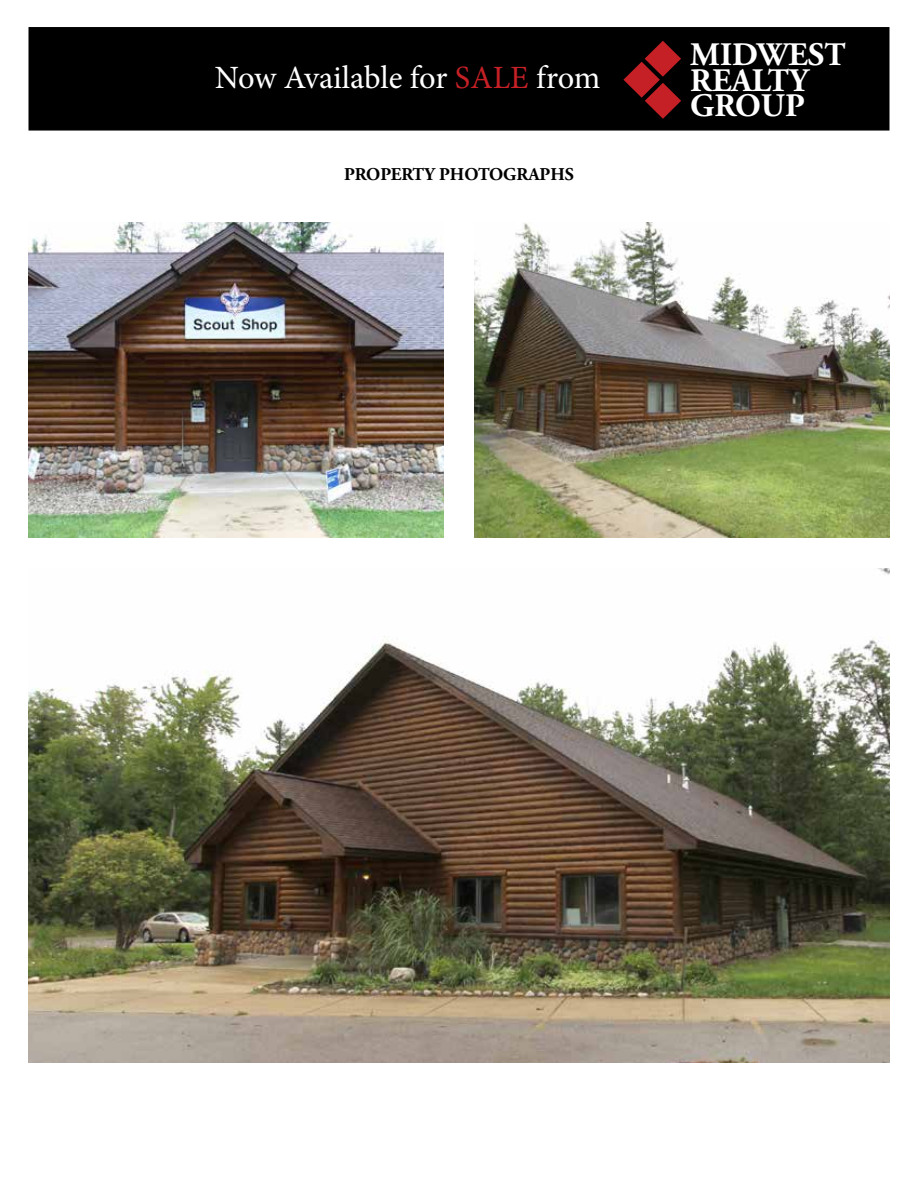
<style>
.page{position:relative;width:918px;height:1188px;background:#fff}
.page>*{position:absolute;margin:0;border:0;box-sizing:border-box;transform-origin:0 0}
.t1{font:700 32.85px/25.7px "Adobe Garamond Pro";color:#fff}
.t2{font:32.55px "Minion Pro";letter-spacing:-.005em;color:#fff}
.t3{font:700 18px "Adobe Garamond Pro";color:#000}
.s1{color:#c52026}
</style>
<div class="page">
<div style="left:28px;top:27px;width:862px;height:104px;background:#000;border:2px solid #000"></div>
<svg style="left:623px;top:41px;width:58px;height:78px"></svg>
<img style="left:28px;top:222px;width:416px;height:316px">
<img style="left:474px;top:222px;width:416px;height:316px">
<img style="left:28px;top:569px;width:862px;height:494px">
<p class="t2" style="left:215px;top:56px;width:387px">Now Available for <span class="s1">SALE</span> from</p>
<p class="t3" style="left:344px;top:164px;width:231px">PROPERTY PHOTOGRAPHS</p>
<p class="t1" style="left:690px;top:42px;width:157px">MIDWEST<br>REALTY<br>GROUP</p>
</div>
